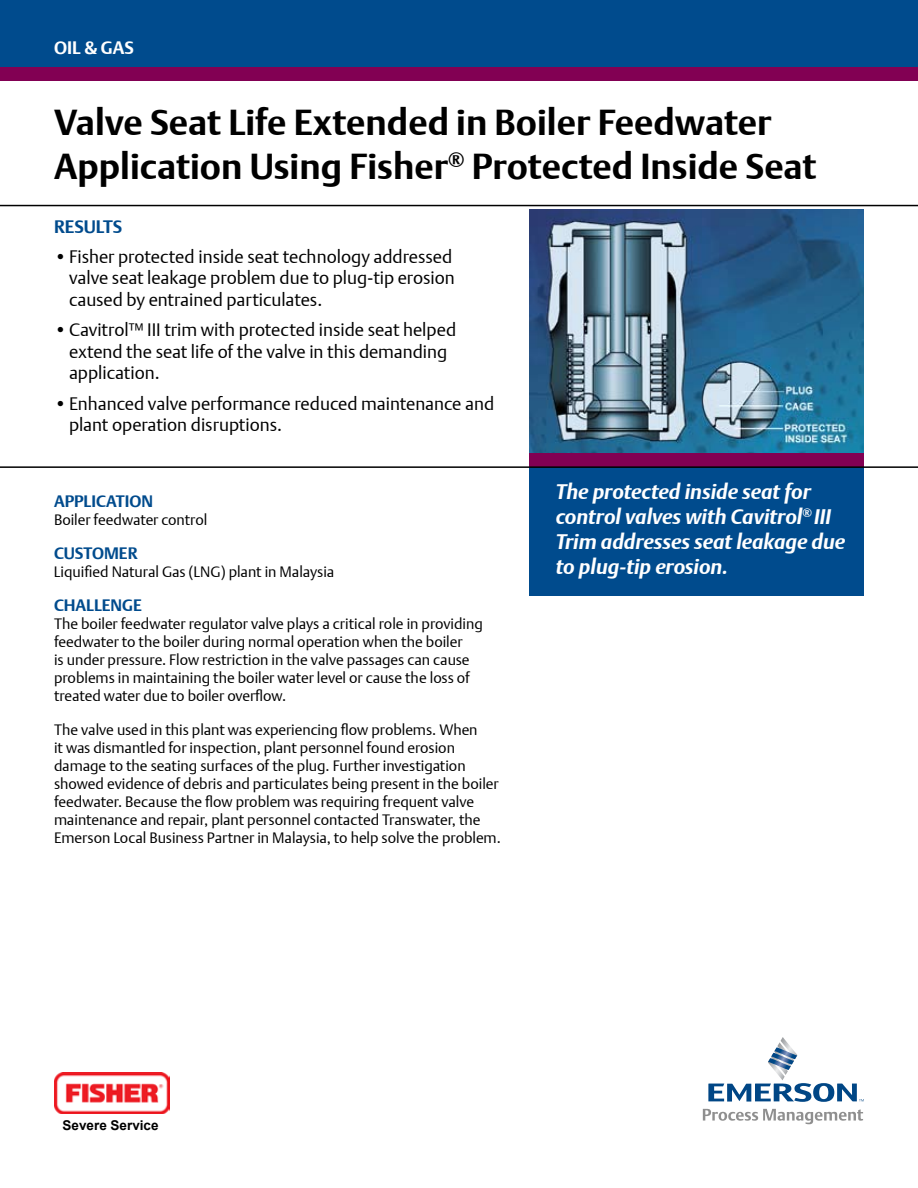
<style>
.page{position:relative;width:918px;height:1188px;background:#fff}
.page>*{position:absolute;margin:0;border:0;box-sizing:border-box;transform-origin:0 0}
.t1{font:700 36px/43.5px "DTL Argo T";color:#000}
.t2{font:italic 700 21px/25.2px "DTL Argo T";color:#fff}
.t3{font:18px/21.6px "DTL Argo T Light";color:#000}
.t4{font:700 18px "DTL Argo T";letter-spacing:.005em;color:#fff}
.t5{font:700 18px "DTL Argo T";color:#004b8d}
.t6{font:700 16.5px "DTL Argo T";color:#004b8d}
.t7{font:15px/18px "DTL Argo T Light";color:#000}
.t8{font:700 13.5px "Arial";color:#000}
</style>
<div class="page">
<img style="left:529px;top:209px;width:335px;height:244px">
<div style="left:529px;top:466px;width:335px;height:130px;background:#004b8d"></div>
<img style="left:54px;top:1072px;width:115px;height:41px">
<div style="left:0;top:0;width:918px;height:68px;background:#004b8d"></div>
<div style="left:0;top:68px;width:918px;height:13px;background:#820053"></div>
<svg style="left:708px;top:1037px;width:156px;height:65px"></svg>
<svg style="left:703px;top:1109px;width:160px;height:15px"></svg>
<div style="left:529px;top:453px;width:335px;height:13px;background:#820053"></div>
<hr style="left:0;top:205px;width:918px;height:1px;background:#000">
<hr style="left:0;top:466px;width:918px;height:2px;background:#000">
<p class="t4" style="left:54px;top:37px;width:82px">OIL &amp; GAS</p>
<h1 class="t1" style="left:54px;top:100px;width:764px">Valve Seat Life Extended in Boiler Feedwater<br>Application Using Fisher<sup>®</sup> Protected Inside Seat</h1>
<p class="t5" style="left:54px;top:215px;width:70px">RESULTS</p>
<p class="t3" style="left:69px;top:245px;width:387px;text-indent:-15px">• Fisher protected inside seat technology addressed valve seat leakage problem due to plug-tip erosion caused by entrained particulates.</p>
<p class="t3" style="left:69px;top:319px;width:389px;text-indent:-15px">• Cavitrol™ III trim with protected inside seat helped extend the seat life of the valve in this demanding application.</p>
<p class="t3" style="left:69px;top:392px;width:427px;text-indent:-15px">• Enhanced valve performance reduced maintenance and plant operation disruptions.</p>
<p class="t6" style="left:54px;top:491px;width:101px">APPLICATION</p>
<p class="t7" style="left:54px;top:510px;width:155px">Boiler feedwater control</p>
<p class="t6" style="left:54px;top:543px;width:85px">CUSTOMER</p>
<p class="t7" style="left:54px;top:563px;width:282px">Liquified Natural Gas (LNG) plant in Malaysia</p>
<p class="t6" style="left:54px;top:596px;width:89px">CHALLENGE</p>
<p class="t7" style="left:54px;top:615px;width:430px">The boiler feedwater regulator valve plays a critical role in providing feedwater to the boiler during normal operation when the boiler<br>is under pressure. Flow restriction in the valve passages can cause problems in maintaining the boiler water level or cause the loss of treated water due to boiler overflow.</p>
<p class="t7" style="left:54px;top:721px;width:448px">The valve used in this plant was experiencing flow problems. When<br>it was dismantled for inspection, plant personnel found erosion damage to the seating surfaces of the plug. Further investigation showed evidence of debris and particulates being present in the boiler feedwater. Because the flow problem was requiring frequent valve maintenance and repair, plant personnel contacted Transwater, the Emerson Local Business Partner in Malaysia, to help solve the problem.</p>
<h2 class="t2" style="left:556px;top:478px;width:291px">The protected inside seat for control valves with Cavitrol<sup>®</sup> III<br>Trim addresses seat leakage due to plug-tip erosion.</h2>
<p class="t8" style="left:63px;top:1116px;width:98px">Severe Service</p>
</div>
